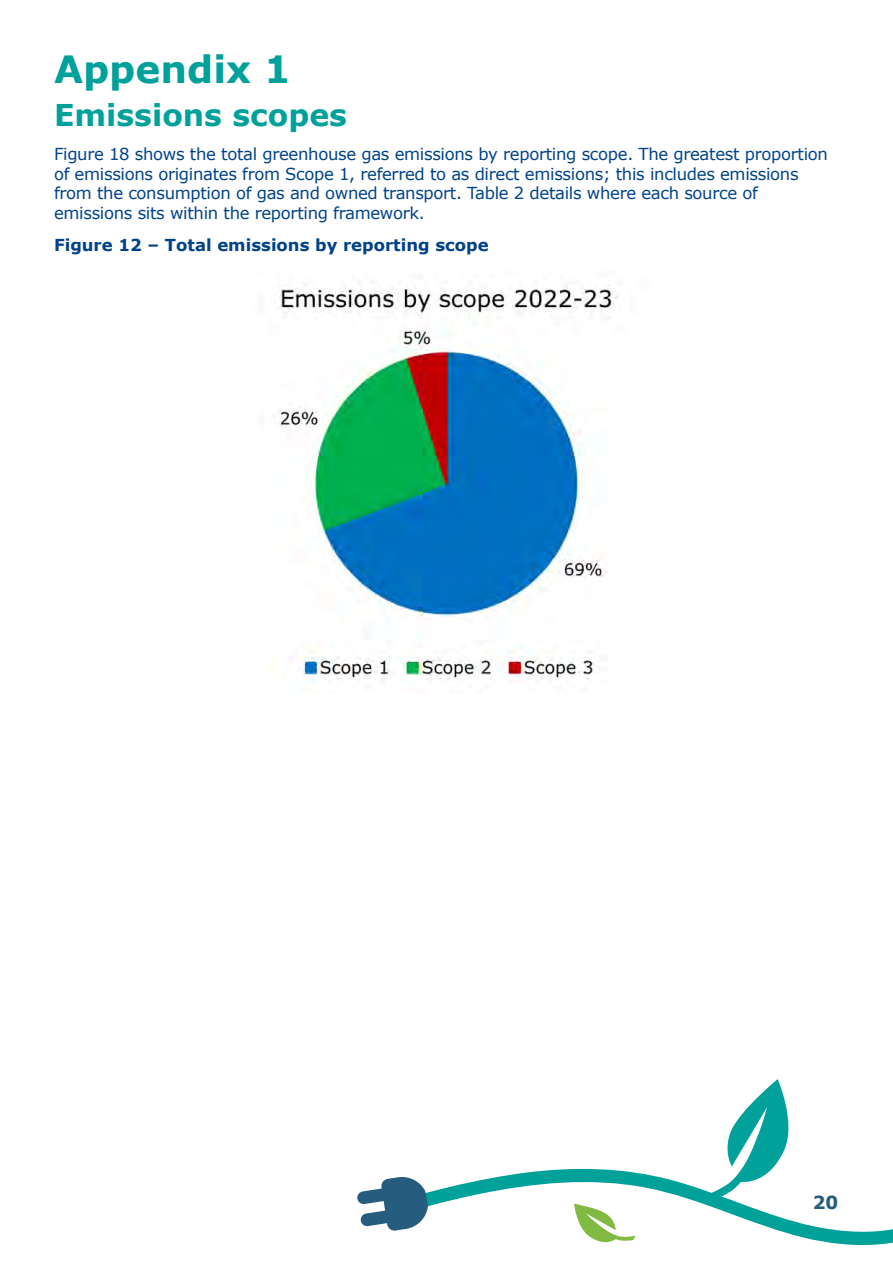
<style>
.page{position:relative;width:893px;height:1263px;background:#fff}
.page>*{position:absolute;margin:0;border:0;box-sizing:border-box;transform-origin:0 0}
.Heading_1{font:700 37.5px "Verdana";color:#00a19a}
.Heading_2{font:700 30px "Verdana";color:#00a19a}
.t1{font:700 18px "Verdana";color:#265c7d}
.t2{font:16.5px/19.8px "Verdana";letter-spacing:-.02em;color:#004289}
.t3{font:700 16.5px "Verdana";color:#004289}
</style>
<div class="page">
<svg style="left:428px;top:1079px;width:465px;height:167px"></svg>
<svg style="left:357px;top:1177px;width:71px;height:54px"></svg>
<svg style="left:574px;top:1204px;width:61px;height:42px"></svg>
<img style="left:278px;top:282px;width:340px;height:401px">
<p class="Heading_1" style="left:54px;top:42px;width:238px">Appendix 1</p>
<p class="Heading_2" style="left:54px;top:94px;width:295px">Emissions scopes</p>
<p class="t2" style="left:54px;top:144px;width:775px">Figure 18 shows the total greenhouse gas emissions by reporting scope. The greatest proportion of emissions originates from Scope 1, referred to as direct emissions; this includes emissions from the consumption of gas and owned transport. Table 2 details where each source of emissions sits within the reporting framework.</p>
<p class="t3" style="left:54px;top:234px;width:436px">Figure 12 – Total emissions by reporting scope</p>
<p class="t1" style="left:813px;top:1190px;width:27px">20</p>
</div>
